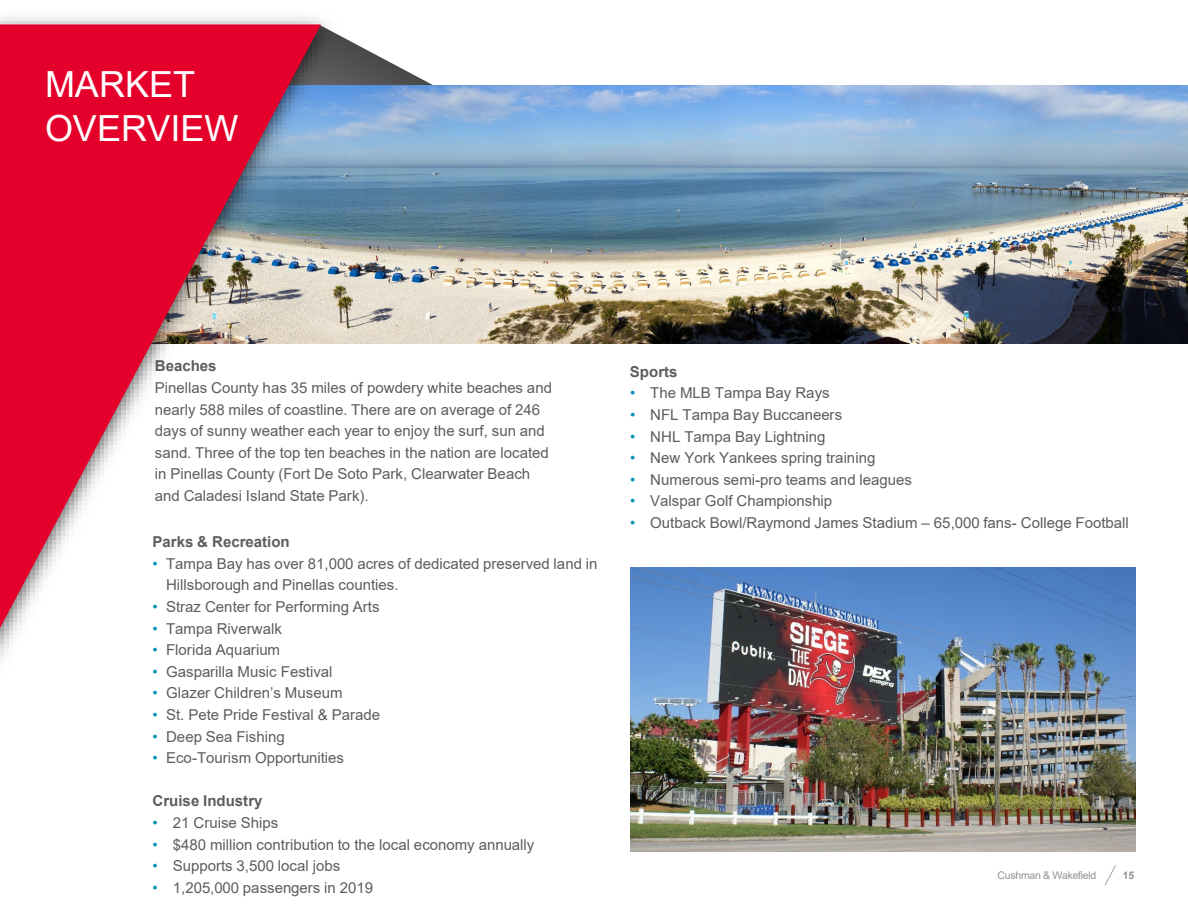
<style>
.page{position:relative;width:1188px;height:918px;background:#fff}
.page>*{position:absolute;margin:0;border:0;box-sizing:border-box;transform-origin:0 0}
.t1{font:36px/43.2px "Arial";color:#fff}
.t2{font:15px/21.6px "Arial";color:#5c5d5c}
.t3{font:700 15px "Arial";color:#5c5d5c}
.t4{font:10.5px "Arial";letter-spacing:-.03em;color:#929392}
.t5{font:700 10.5px "Arial";color:#929392}
.s1{color:#0093b2}
</style>
<div class="page">
<svg style="left:1105px;top:865px;width:11px;height:20px"></svg>
<svg style="left:347px;top:39px;width:86px;height:46px"></svg>
<img style="left:347px;top:85px;width:841px;height:258px">
<img style="left:630px;top:567px;width:505px;height:285px">
<img style="left:0;top:17px;width:347px;height:640px">
<svg style="left:0;top:24px;width:321px;height:604px;fill:#e4022b"></svg>
<p class="t1" style="left:45px;top:63px;width:195px">MARKET<br>OVERVIEW</p>
<p class="t3" style="left:155px;top:356px;width:63px">Beaches</p>
<p class="t2" style="left:155px;top:377px;width:399px">Pinellas County has 35 miles of powdery white beaches and nearly 588 miles of coastline. There are on average of 246 days of sunny weather each year to enjoy the surf, sun and sand. Three of the top ten beaches in the nation are located in Pinellas County (Fort De Soto Park, Clearwater Beach and Caladesi Island State Park).</p>
<p class="t3" style="left:153px;top:531px;width:139px">Parks &amp; Recreation</p>
<p class="t2" style="left:166px;top:553px;width:433px;text-indent:-14px"><span class="s1">•</span> Tampa Bay has over 81,000 acres of dedicated preserved land in<br>Hillsborough and Pinellas counties.</p>
<p class="t2" style="left:153px;top:596px;width:228px"><span class="s1">•</span> Straz Center for Performing Arts</p>
<p class="t2" style="left:153px;top:617px;width:131px"><span class="s1">•</span> Tampa Riverwalk</p>
<p class="t2" style="left:153px;top:639px;width:129px"><span class="s1">•</span> Florida Aquarium</p>
<p class="t2" style="left:153px;top:661px;width:181px"><span class="s1">•</span> Gasparilla Music Festival</p>
<p class="t2" style="left:153px;top:682px;width:192px"><span class="s1">•</span> Glazer Children’s Museum</p>
<p class="t2" style="left:153px;top:704px;width:229px"><span class="s1">•</span> St. Pete Pride Festival &amp; Parade</p>
<p class="t2" style="left:153px;top:725px;width:134px"><span class="s1">•</span> Deep Sea Fishing</p>
<p class="t2" style="left:153px;top:747px;width:193px"><span class="s1">•</span> Eco-Tourism Opportunities</p>
<p class="t3" style="left:153px;top:791px;width:111px">Cruise Industry</p>
<p class="t2" style="left:153px;top:812px;width:127px"><span class="s1">•</span> 21 Cruise Ships</p>
<p class="t2" style="left:153px;top:833px;width:383px"><span class="s1">•</span> $480 million contribution to the local economy annually</p>
<p class="t2" style="left:153px;top:855px;width:189px"><span class="s1">•</span> Supports 3,500 local jobs</p>
<p class="t2" style="left:153px;top:877px;width:222px"><span class="s1">•</span> 1,205,000 passengers in 2019</p>
<p class="t3" style="left:630px;top:361px;width:49px">Sports</p>
<p class="t2" style="left:630px;top:382px;width:201px"><span class="s1">•</span> The MLB Tampa Bay Rays</p>
<p class="t2" style="left:630px;top:404px;width:214px"><span class="s1">•</span> NFL Tampa Bay Buccaneers</p>
<p class="t2" style="left:630px;top:425px;width:197px"><span class="s1">•</span> NHL Tampa Bay Lightning</p>
<p class="t2" style="left:630px;top:447px;width:247px"><span class="s1">•</span> New York Yankees spring training</p>
<p class="t2" style="left:630px;top:469px;width:283px"><span class="s1">•</span> Numerous semi-pro teams and leagues</p>
<p class="t2" style="left:630px;top:490px;width:204px"><span class="s1">•</span> Valspar Golf Championship</p>
<p class="t2" style="left:630px;top:512px;width:500px"><span class="s1">•</span> Outback Bowl/Raymond James Stadium – 65,000 fans- College Football</p>
<p class="t4" style="left:998px;top:869px;width:100px">Cushman &amp; Wakefield</p>
<p class="t5" style="left:1123px;top:868px;width:13px">15</p>
</div>
